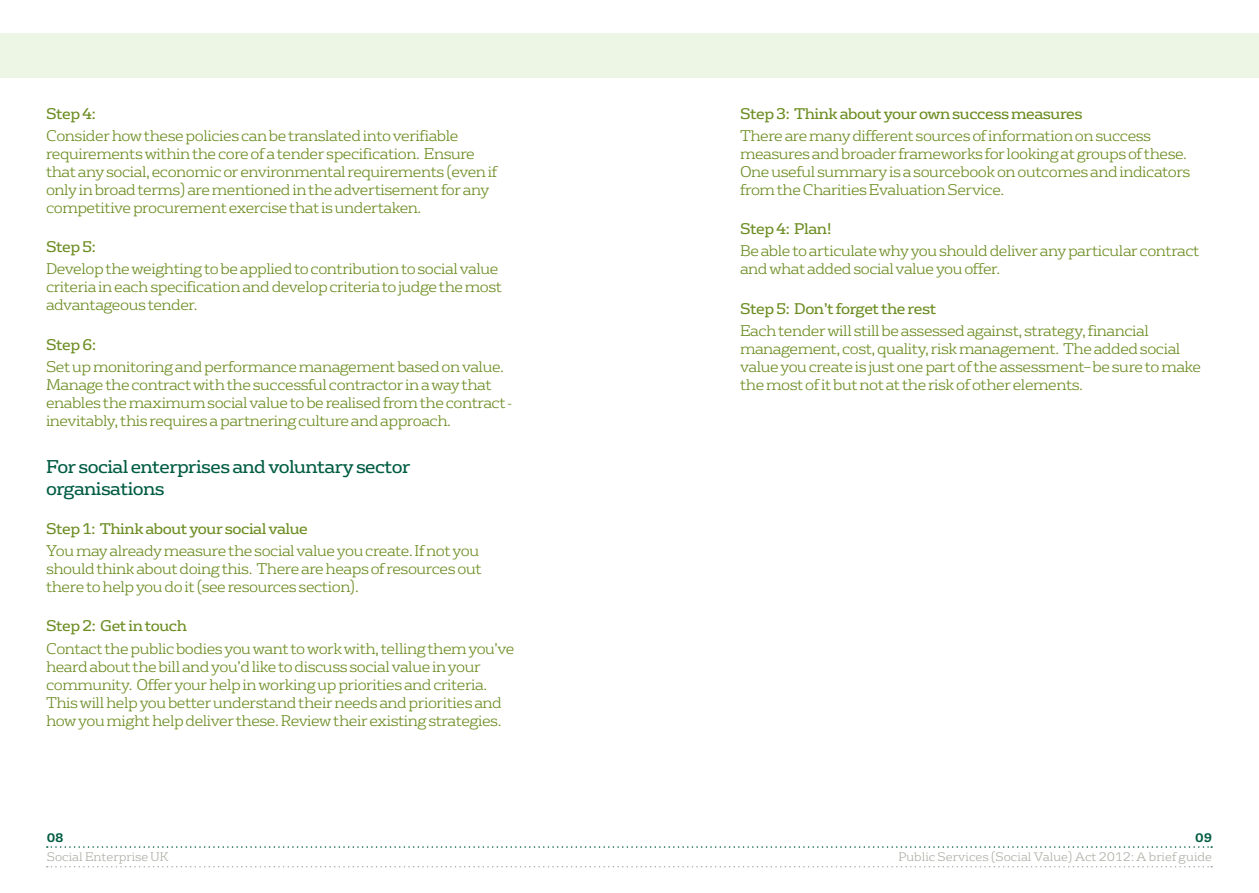
<style>
.page{position:relative;width:1259px;height:893px;background:#fff}
.page>*{position:absolute;margin:0;border:0;box-sizing:border-box;transform-origin:0 0}
.t1{font:18px/21.6px "FS Rufus";letter-spacing:-.03em;color:#005c42}
.t2{font:300 15px/18px "FS Rufus";letter-spacing:-.03em;color:#6d8d23}
.t3{font:15px "FS Rufus";letter-spacing:-.03em;color:#6d8d23}
.t4{font:300 12px "FS Rufus";color:#acafa6}
.t5{font:700 12px "FS Rufus";color:#005c42}
</style>
<div class="page">
<svg style="left:47px;top:846px;width:1165px;height:2px"></svg>
<svg style="left:47px;top:866px;width:1165px;height:1px"></svg>
<div style="left:0;top:33px;width:1259px;height:45px;background:#edf5e4"></div>
<p class="t3" style="left:46px;top:101px;width:51px">Step 4:</p>
<p class="t2" style="left:46px;top:125px;width:453px">Consider how these policies can be translated into verifiable requirements within the core of a tender specification. Ensure that any social, economic or environmental requirements (even if only in broad terms) are mentioned in the advertisement for any competitive procurement exercise that is undertaken.</p>
<p class="t3" style="left:46px;top:234px;width:51px">Step 5:</p>
<p class="t2" style="left:46px;top:259px;width:458px">Develop the weighting to be applied to contribution to social value criteria in each specification and develop criteria to judge the most advantageous tender.</p>
<p class="t3" style="left:46px;top:332px;width:52px">Step 6:</p>
<p class="t2" style="left:46px;top:356px;width:467px">Set up monitoring and performance management based on value.<br>Manage the contract with the successful contractor in a way that enables the maximum social value to be realised from the contract - inevitably, this requires a partnering culture and approach.</p>
<p class="t1" style="left:46px;top:455px;width:366px">For social enterprises and voluntary sector organisations</p>
<p class="t3" style="left:46px;top:516px;width:263px">Step 1: Think about your social value</p>
<p class="t2" style="left:46px;top:540px;width:437px">You may already measure the social value you create. If not you should think about doing this. There are heaps of resources out there to help you do it (see resources section).</p>
<p class="t3" style="left:46px;top:614px;width:142px">Step 2: Get in touch</p>
<p class="t2" style="left:46px;top:638px;width:470px">Contact the public bodies you want to work with, telling them you’ve heard about the bill and you’d like to discuss social value in your community. Offer your help in working up priorities and criteria.<br>This will help you better understand their needs and priorities and how you might help deliver these. Review their existing strategies.</p>
<p class="t3" style="left:740px;top:101px;width:344px">Step 3: Think about your own success measures</p>
<p class="t2" style="left:740px;top:125px;width:452px">There are many different sources of information on success measures and broader frameworks for looking at groups of these.<br>One useful summary is a sourcebook on outcomes and indicators from the Charities Evaluation Service.</p>
<p class="t3" style="left:740px;top:216px;width:94px">Step 4: Plan!</p>
<p class="t2" style="left:740px;top:241px;width:461px">Be able to articulate why you should deliver any particular contract and what added social value you offer.</p>
<p class="t3" style="left:740px;top:296px;width:198px">Step 5: Don’t forget the rest</p>
<p class="t2" style="left:740px;top:320px;width:462px">Each tender will still be assessed against, strategy, financial management, cost, quality, risk management. The added social value you create is just one part of the assessment– be sure to make the most of it but not at the risk of other elements.</p>
<p class="t5" style="left:47px;top:828px;width:18px">08</p>
<p class="t5" style="left:1195px;top:828px;width:18px">09</p>
<p class="t4" style="left:47px;top:847px;width:123px">Social Enterprise UK</p>
<p class="t4" style="left:898px;top:847px;width:315px">Public Services (Social Value) Act 2012: A brief guide</p>
</div>
